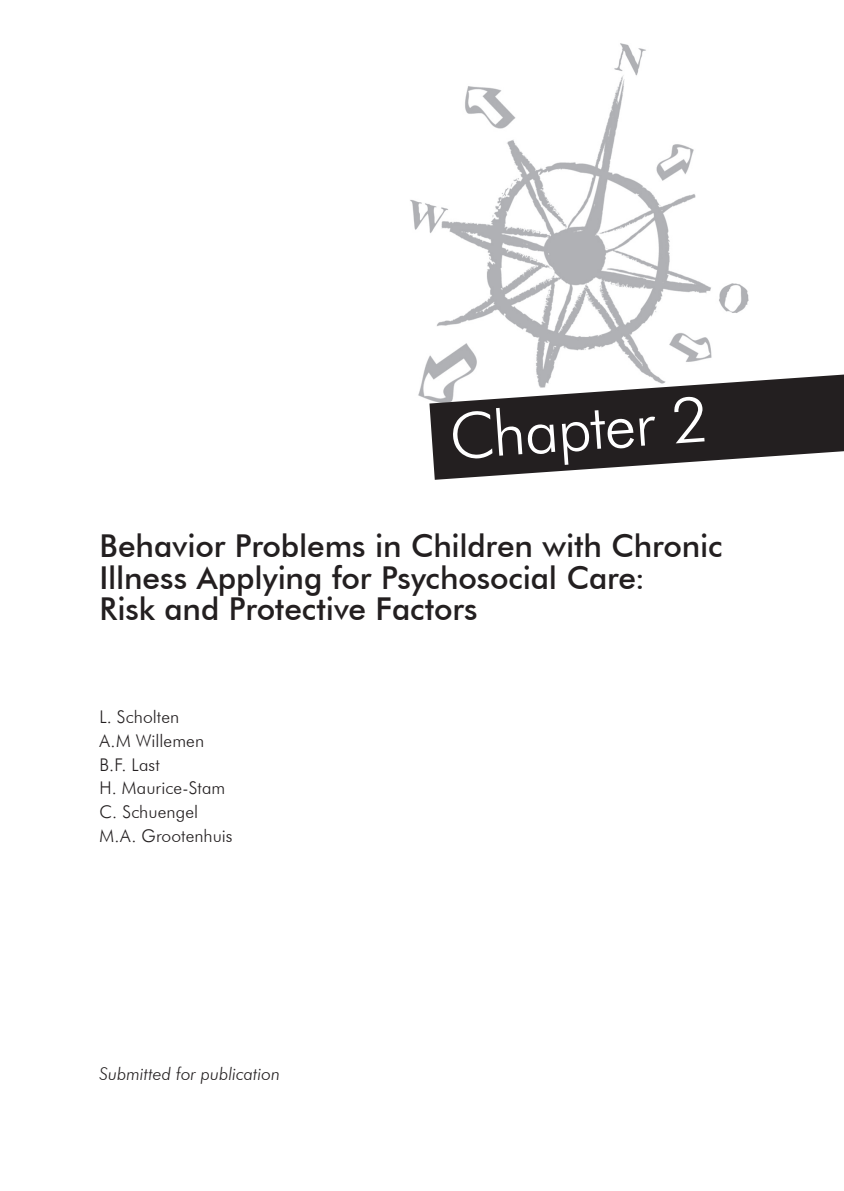
<style>
.page{position:relative;width:844px;height:1191px;background:#fff}
.page>*{position:absolute;margin:0;border:0;box-sizing:border-box;transform-origin:0 0}
.t1{font:300 63px "Futura BT";color:#fff}
.t2{font:500 31.5px/31.5px "Futura BT";letter-spacing:-.005em;color:#231f20}
.t3{font:300 17.5px/23.8px "Futura BT";letter-spacing:.005em;color:#231f20}
.t4{font:italic 300 17.5px "Futura BT";color:#231f20}
</style>
<div class="page">
<img style="left:410px;top:43px;width:339px;height:357px">
<svg style="left:429px;top:374px;width:414px;height:106px;fill:#231f20"></svg>
<h1 class="t1" style="left:447px;top:398px;width:260px;rotate:-4deg">Chapter 2</h1>
<p class="t2" style="left:99px;top:530px;width:624px">Behavior Problems in Children with Chronic<br>Illness Applying for Psychosocial Care:<br>Risk and Protective Factors</p>
<p class="t3" style="left:99px;top:704px;width:135px">L. Scholten<br>A.M Willemen<br>B.F. Last<br>H. Maurice-Stam<br>C. Schuengel<br>M.A. Grootenhuis</p>
<p class="t4" style="left:99px;top:1063px;width:182px">Submitted for publication</p>
</div>
